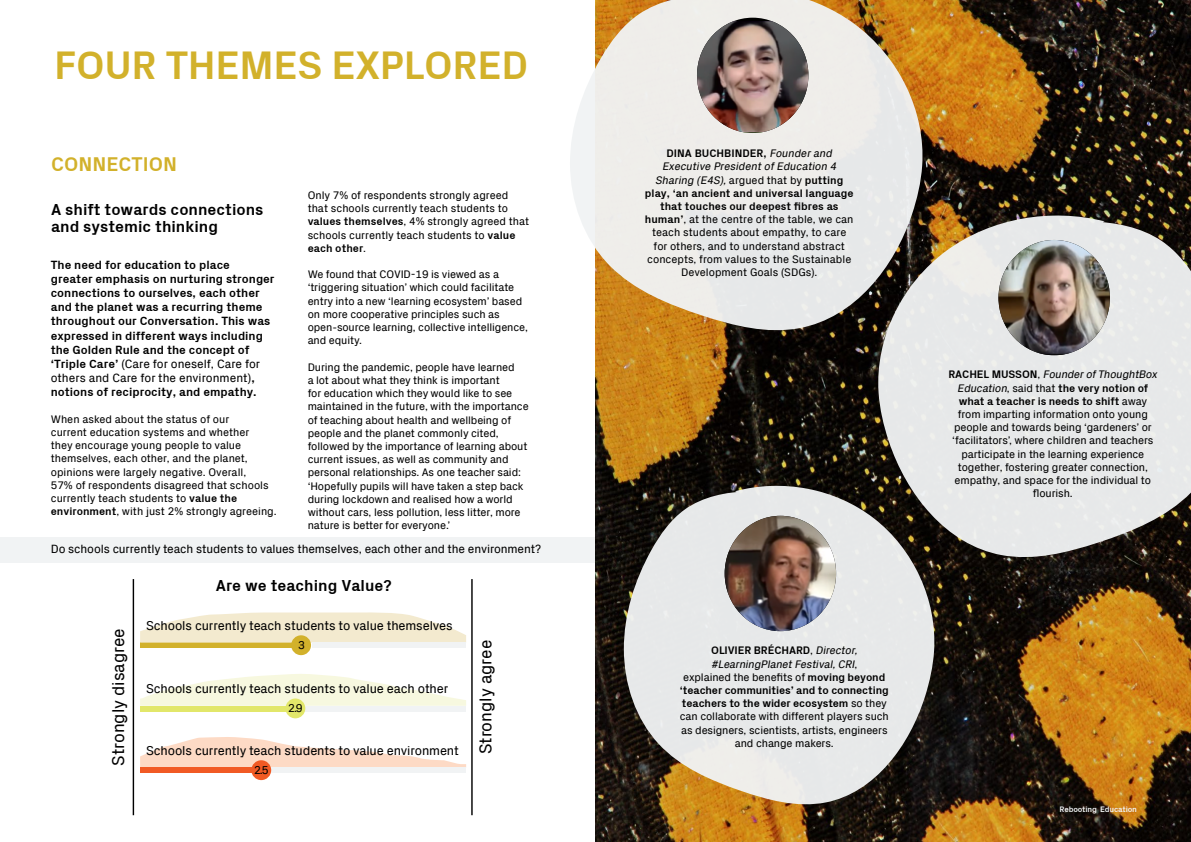
<style>
.page{position:relative;width:1191px;height:842px;background:#fff}
.page>*{position:absolute;margin:0;border:0;box-sizing:border-box;transform-origin:0 0}
.t1{font:700 40px "Px Grotesk";letter-spacing:-.01em;color:#d2b12b}
.t2{font:700 20px "Px Grotesk";color:#d2b12b}
.t3{font:17.2px "Px Grotesk";color:#000}
.t4{font:700 16px/17px "Px Grotesk";color:#000}
.t5{font:12.9px "Px Grotesk";letter-spacing:-.01em;color:#000}
.t6{font:700 12px/14.2px "Px Grotesk";color:#000}
.t7{font:12px "Px Grotesk";letter-spacing:-.01em;color:#000}
.t8{font:11.4px "Px Grotesk";color:#000}
.t9{font:11px/13.2px "Px Grotesk";letter-spacing:-.01em;color:#000}
.t10{font:700 8px "Px Grotesk";letter-spacing:-.025em;color:#f1f3f4}
.s1{font-weight:400}
.s2{font-weight:700}
.s3{font-style:italic}
</style>
<div class="page">
<div style="left:0;top:537px;width:595px;height:25px;background:#f1f3f4"></div>
<img style="left:595px;top:0;width:596px;height:842px">
<hr style="left:133px;top:579px;width:1px;height:236px;background:#000">
<hr style="left:471px;top:579px;width:1px;height:236px;background:#000">
<div style="left:140px;top:643px;width:154px;height:5px;background:#d2b12b"></div>
<svg style="left:140px;top:612px;width:326px;height:31px"></svg>
<svg style="left:140px;top:674px;width:326px;height:32px"></svg>
<svg style="left:140px;top:737px;width:326px;height:30px"></svg>
<div style="left:312px;top:643px;width:154px;height:5px;background:#f1f3f4"></div>
<div style="left:291px;top:635px;width:20px;height:20px;background:#d2b12b;border-radius:50%"></div>
<div style="left:140px;top:706px;width:154px;height:5px;background:#e2e76a"></div>
<div style="left:304px;top:706px;width:162px;height:5px;background:#f1f3f4"></div>
<div style="left:285px;top:698px;width:20px;height:20px;background:#e2e76a;border-radius:50%"></div>
<div style="left:140px;top:767px;width:113px;height:6px;background:#f15a24"></div>
<div style="left:271px;top:767px;width:195px;height:6px;background:#f1f3f4"></div>
<div style="left:251px;top:760px;width:20px;height:20px;background:#f15a24;border-radius:50%"></div>
<svg style="left:570px;top:0;width:355px;height:331px;fill:#eeedea"></svg>
<img style="left:697px;top:21px;width:111px;height:111px">
<svg style="left:875px;top:209px;width:316px;height:349px;fill:#e7e8e9"></svg>
<img style="left:998px;top:240px;width:112px;height:115px">
<svg style="left:624px;top:479px;width:313px;height:326px;fill:#e7e8e9"></svg>
<img style="left:724px;top:516px;width:112px;height:115px">
<h1 class="t1" style="left:54px;top:41px;width:476px">FOUR THEMES EXPLORED</h1>
<h2 class="t2" style="left:51px;top:152px;width:128px">CONNECTION</h2>
<h3 class="t4" style="left:51px;top:200px;width:214px">A shift towards connections and systemic thinking</h3>
<p class="t6" style="left:51px;top:257px;width:225px">The need for education to place greater emphasis on nurturing stronger connections to ourselves, each other and the planet was a recurring theme throughout our Conversation. This was expressed in different ways including the Golden Rule and the concept of ‘Triple Care’ <span class="s1">(Care for oneself, Care for others and Care for the environment)</span>, notions of reciprocity, and empathy.</p>
<p class="t9" style="left:51px;top:412px;width:227px">When asked about the status of our<br>current education systems and whether<br>they encourage young people to value themselves, each other, and the planet, opinions were largely negative. Overall,<br>57% of respondents disagreed that schools currently teach students to <span class="s2">value the environment</span>, with just 2% strongly agreeing.</p>
<p class="t9" style="left:308px;top:188px;width:223px">Only 7% of respondents strongly agreed that schools currently teach students to <span class="s2">values themselves</span>, 4% strongly agreed that schools currently teach students to <span class="s2">value each other</span>.</p>
<p class="t9" style="left:308px;top:267px;width:222px">We found that COVID-19 is viewed as a ‘triggering situation’ which could facilitate entry into a new ‘learning ecosystem’ based on more cooperative principles such as open-source learning, collective intelligence, and equity.</p>
<p class="t9" style="left:308px;top:360px;width:222px">During the pandemic, people have learned<br>a lot about what they think is important<br>for education which they would like to see maintained in the future, with the importance of teaching about health and wellbeing of people and the planet commonly cited, followed by the importance of learning about current issues, as well as community and personal relationships. As one teacher said: ‘Hopefully pupils will have taken a step back during lockdown and realised how a world without cars, less pollution, less litter, more nature is better for everyone.’</p>
<p class="t7" style="left:51px;top:540px;width:492px">Do schools currently teach students to values themselves, each other and the environment?</p>
<h3 class="t4" style="left:216px;top:576px;width:177px">Are we teaching Value?</h3>
<p class="t5" style="left:146px;top:616px;width:308px">Schools currently teach students to value themselves</p>
<p class="t8" style="left:298px;top:637px;width:8px">3</p>
<h3 class="t3" style="left:106px;top:766px;width:139px;rotate:-90deg">Strongly disagree</h3>
<h3 class="t3" style="left:473px;top:754px;width:116px;rotate:-90deg">Strongly agree</h3>
<p class="t5" style="left:146px;top:680px;width:304px">Schools currently teach students to value each other</p>
<p class="t8" style="left:288px;top:700px;width:16px">2.9</p>
<p class="t5" style="left:146px;top:741px;width:314px">Schools currently teach students to value environment</p>
<p class="t8" style="left:254px;top:762px;width:16px">2.5</p>
<p class="t9" style="left:645px;top:146px;width:210px;text-align:center"><span class="s2">DINA BUCHBINDER,</span> <span class="s3">Founderand Executive PresidentofEducation 4<br>Sharing (E4S),</span>argued that by <span class="s2">putting play, ‘an ancient and universal language that touches our deepest fibres as human’</span>, at the centre of the table, we can teach students about empathy, to care for others, and to understand abstract concepts, from values to the Sustainable Development Goals (SDGs).</p>
<p class="t9" style="left:680px;top:643px;width:210px;text-align:center"><span class="s2">OLIVIER BRÉCHARD</span>, <span class="s3">Director, #LearningPlanetFestival,CRI</span>,<br>explained the benefits of <span class="s2">moving beyond ‘teacher communities’ and to connecting teachers to the wider ecosystem</span> so they can collaborate with different players such as designers, scientists, artists, engineers and change makers.</p>
<p class="t9" style="left:948px;top:367px;width:213px;text-align:center"><span class="s2">RA C H E L M U S S O N</span> , <span class="s3">FounderofThoughtBox Education</span>, said that <span class="s2">the very notion of what a teacher is needs to shift</span> away from imparting information onto young people and towards being ‘gardeners’ or ‘facilitators’, where children and teachers participate in the learning experience together, fostering greater connection, empathy, and space for the individual to flourish.</p>
<p class="t10" style="left:1059px;top:804px;width:79px">Rebooting Education</p>
</div>
